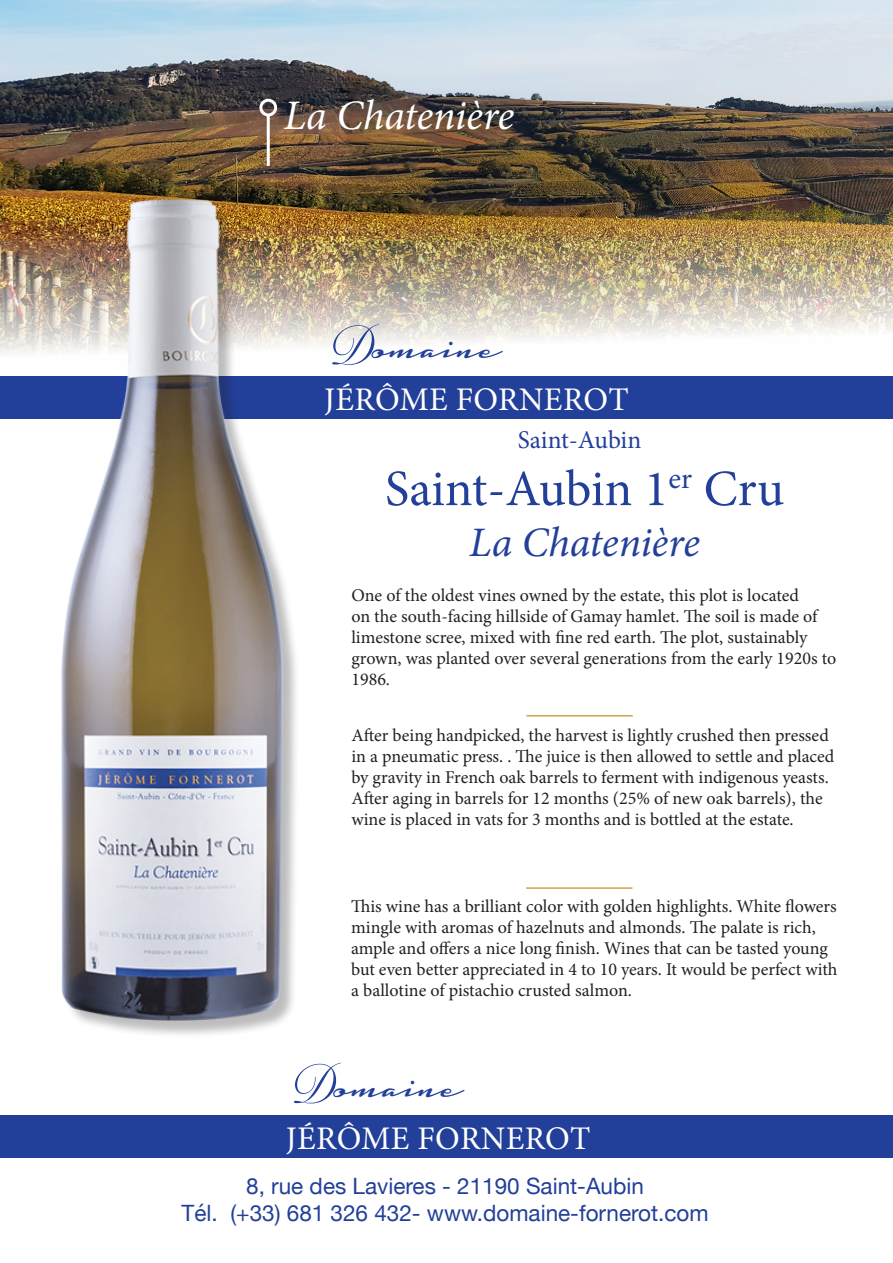
<style>
.page{position:relative;width:893px;height:1263px;background:#fff}
.page>*{position:absolute;margin:0;border:0;box-sizing:border-box;transform-origin:0 0}
.t1{font:51px "Minion Pro";color:#223f99}
.t2{font:italic 42px "Minion Pro";letter-spacing:-.005em;color:#223f99}
.t3{font:italic 42px "Minion Pro";letter-spacing:-.005em;color:#fff}
.t4{font:37.5px "Housegrind Personal Use Only";color:#223f99}
.t5{font:33px "Minion Pro";letter-spacing:.01em;color:#fff}
.t6{font:25.5px "Minion Pro";letter-spacing:-.005em;color:#223f99}
.t7{font:22.5px "Helvetica Neue";color:#223f99}
.t8{font:18px/21px "Minion Pro";letter-spacing:-.005em;color:#231f20}
.s1{font-family:"Snell Roundhand";font-size:54px}
</style>
<div class="page">
<img style="left:0;top:0;width:893px;height:354px">
<div style="left:0;top:377px;width:893px;height:42px;background:#223f99"></div>
<img style="left:57px;top:191px;width:244px;height:837px">
<div style="left:0;top:1115px;width:893px;height:43px;background:#223f99"></div>
<hr style="left:526px;top:715px;width:107px;height:1px;background:#cea349">
<hr style="left:526px;top:887px;width:106px;height:2px;background:#cea349">
<hr style="left:267px;top:115px;width:3px;height:51px;background:#fff">
<div style="left:259px;top:99px;width:18px;height:17px;border:3px solid #fff;border-radius:50%"></div>
<p class="t3" style="left:284px;top:87px;width:232px">La Chatenière</p>
<p class="t4" style="left:326px;top:328px;width:178px"><span class="s1">D</span>omaine</p>
<p class="t5" style="left:324px;top:377px;width:306px">JÉRÔME FORNEROT</p>
<p class="t6" style="left:518px;top:423px;width:125px">Saint-Aubin</p>
<p class="t1" style="left:385px;top:455px;width:401px">Saint-Aubin 1<sup>er</sup> Cru</p>
<p class="t2" style="left:469px;top:513px;width:232px">La Chatenière</p>
<p class="t8" style="left:351px;top:585px;width:486px">One of the oldest vines owned by the estate, this plot is located<br>on the south-facing hillside of Gamay hamlet. The soil is made of limestone scree, mixed with fine red earth. The plot, sustainably grown, was planted over several generations from the early 1920s to 1986.</p>
<p class="t8" style="left:351px;top:725px;width:485px">After being handpicked, the harvest is lightly crushed then pressed in a pneumatic press. . The juice is then allowed to settle and placed by gravity in French oak barrels to ferment with indigenous yeasts.<br>After aging in barrels for 12 months (25% of new oak barrels), the wine is placed in vats for 3 months and is bottled at the estate.</p>
<p class="t8" style="left:351px;top:896px;width:488px">This wine has a brilliant color with golden highlights. White flowers mingle with aromas of hazelnuts and almonds. The palate is rich, ample and offers a nice long finish. Wines that can be tasted young but even better appreciated in 4 to 10 years. It would be perfect with a ballotine of pistachio crusted salmon.</p>
<p class="t4" style="left:287px;top:1066px;width:178px"><span class="s1">D</span>omaine</p>
<p class="t5" style="left:286px;top:1116px;width:306px">JÉRÔME FORNEROT</p>
<p class="t7" style="left:246px;top:1170px;width:399px">8, rue des Lavieres - 21190 Saint-Aubin</p>
<p class="t7" style="left:182px;top:1197px;width:528px">Tél. (+33) 681 326 432- www.domaine-fornerot.com</p>
</div>
